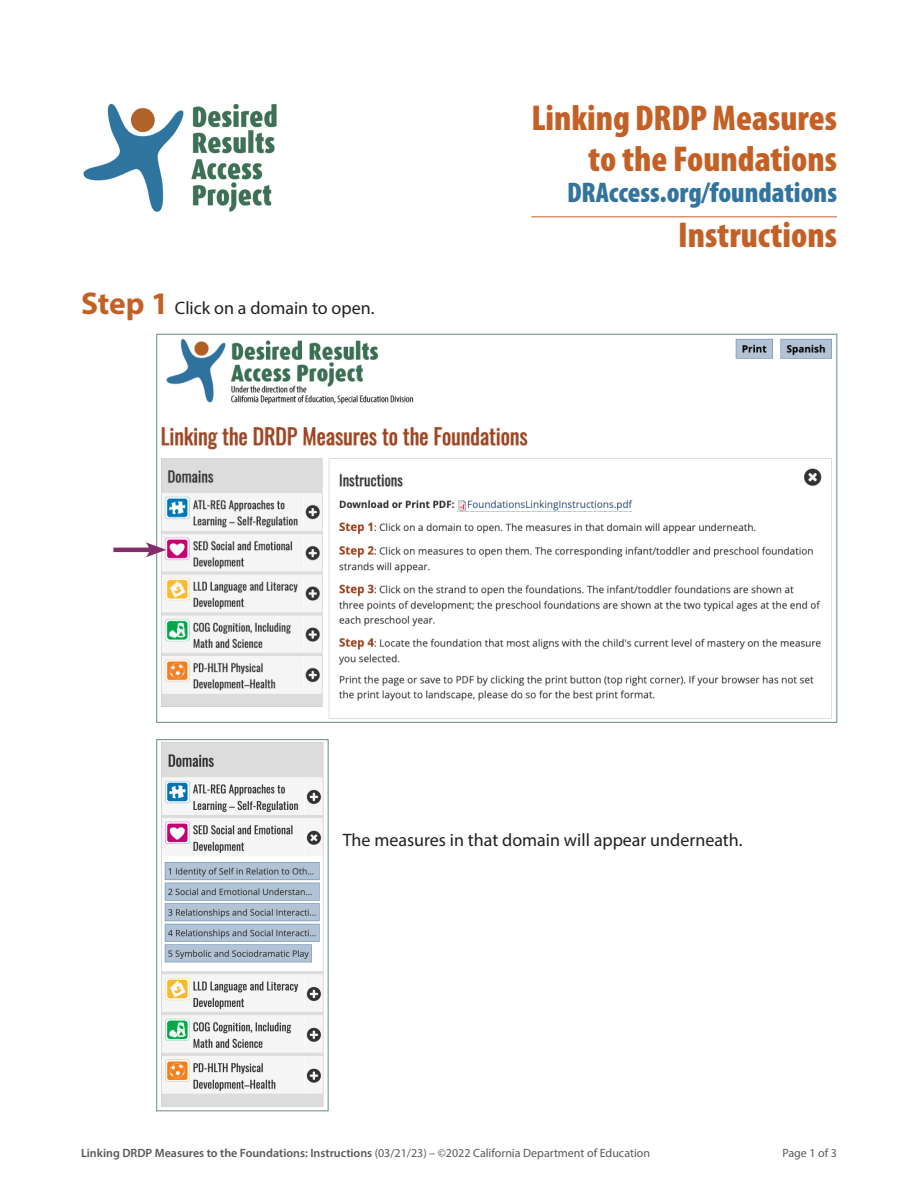
<style>
.page{position:relative;width:918px;height:1188px;background:#fff}
.page>*{position:absolute;margin:0;border:0;box-sizing:border-box;transform-origin:0 0}
.Heading_1{font:900 condensed 36px/40.5px "Myriad Pro";color:#c36026;text-align:right}
.Heading_1-2{font:900 condensed 28.5px "Myriad Pro";color:#32749e}
.t1{font:18px "Myriad Pro";color:#231f20}
.t2{font:600 12px "Myriad Pro";color:#57585a}
.t3{font:12px "Myriad Pro";color:#57585a}
.s1{font-weight:700;font-size:31.5px;color:#c36026}
.s2{font-weight:400}
</style>
<div class="page">
<hr style="left:531px;top:217px;width:306px;height:1px;background:#c36026">
<img style="left:83px;top:103px;width:194px;height:109px">
<img style="left:161px;top:338px;width:671px;height:381px">
<img style="left:161px;top:742px;width:163px;height:365px">
<div style="left:157px;top:739px;width:171px;height:372px;border:1px solid #658d77"></div>
<hr style="left:113px;top:548px;width:41px;height:4px;background:#832d6c">
<svg style="left:145px;top:542px;width:21px;height:15px"></svg>
<p class="t1" style="left:81px;top:297px;width:295px"><span class="s1">Step 1</span> Click on a domain to open.</p>
<h1 class="Heading_1" style="left:531px;top:98px;width:307px">Linking DRDP Measures to the Foundations</h1>
<h1 class="Heading_1-2" style="left:567px;top:177px;width:271px">DRAccess.org/foundations</h1>
<h1 class="Heading_1" style="left:678px;top:215px;width:160px">Instructions</h1>
<p class="t1" style="left:343px;top:829px;width:401px">The measures in that domain will appear underneath.</p>
<p class="t2" style="left:81px;top:1145px;width:571px">Linking DRDP Measures to the Foundations: Instructions <span class="s2">(03/21/23) – ©2022 California Department of Education</span></p>
<p class="t3" style="left:782px;top:1145px;width:56px">Page 1 of 3</p>
</div>
